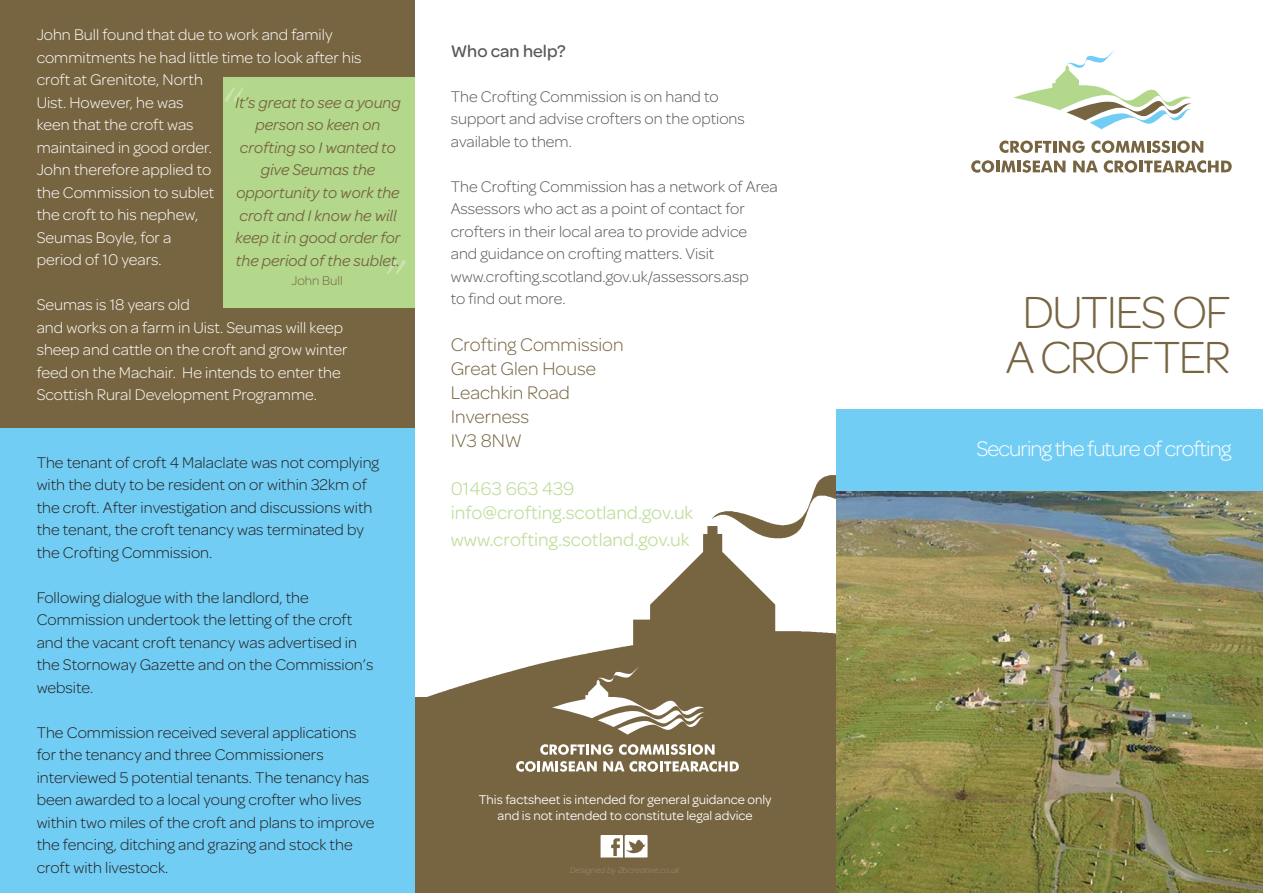
<style>
.page{position:relative;width:1263px;height:893px;background:#fff}
.page>*{position:absolute;margin:0;border:0;box-sizing:border-box;transform-origin:0 0}
.t1{font:italic 300 63.9px "Omnes";color:#cae2ab}
.t2{font:300 48px/45px "Omnes";letter-spacing:-.04em;color:#776441;text-align:center}
.t3{font:300 22.5px "Omnes";letter-spacing:-.04em;color:#fff}
.t4{font:300 19.5px/24px "Omnes";color:#776441}
.t5{font:19.5px/27px "Omnes";color:#c2dfa1}
.t6{font:300 19.5px "Omnes";color:#b3d88c}
.t7{font:500 18px "Omnes";color:#58595b}
.t8{font:300 16.5px/22.5px "Omnes";color:#231f20}
.t9{font:300 16.5px/22.5px "Omnes";color:#fff}
.t10{font:300 16.5px/22.5px "Omnes";color:#58595b}
.t11{font:italic 16.5px/22.5px "Omnes";color:#776441;text-align:center}
.t12{font:13.5px/16.2px "Omnes";color:#fff;text-align:center}
.t13{font:300 13.5px "Omnes";color:#776441}
.t14{font:italic 300 9px "Omnes";color:#9d8c6e}
</style>
<div class="page">
<div style="left:406px;top:698px;width:431px;height:195px;background:#776441"></div>
<div style="left:0;top:0;width:415px;height:893px;background:#776441"></div>
<div style="left:0;top:428px;width:415px;height:465px;background:#72cdf4"></div>
<img style="left:600px;top:835px;width:48px;height:23px">
<img style="left:415px;top:475px;width:421px;height:223px">
<svg style="left:552px;top:666px;width:153px;height:69px"></svg>
<svg style="left:540px;top:744px;width:73px;height:11px"></svg>
<svg style="left:619px;top:744px;width:96px;height:11px"></svg>
<svg style="left:516px;top:761px;width:81px;height:11px"></svg>
<svg style="left:603px;top:761px;width:136px;height:11px"></svg>
<img style="left:836px;top:491px;width:427px;height:402px">
<svg style="left:1013px;top:50px;width:179px;height:79px"></svg>
<svg style="left:999px;top:141px;width:86px;height:12px"></svg>
<svg style="left:1091px;top:141px;width:112px;height:12px"></svg>
<svg style="left:971px;top:160px;width:44px;height:13px"></svg>
<hr style="left:1017px;top:161px;width:4px;height:11px;background:#776441">
<svg style="left:1022px;top:160px;width:43px;height:13px"></svg>
<svg style="left:1073px;top:161px;width:25px;height:11px"></svg>
<svg style="left:1104px;top:160px;width:128px;height:13px"></svg>
<div style="left:836px;top:409px;width:427px;height:82px;background:#72cdf4"></div>
<div style="left:223px;top:77px;width:192px;height:231px;background:#b3d88c"></div>
<p class="t9" style="left:37px;top:25px;width:326px">John Bull found that due to work and family commitments he had little time to look after his croft at Grenitote, North<br>Uist. However, he was<br>keen that the croft was<br>maintained in good order.<br>John therefore applied to<br>the Commission to sublet<br>the croft to his nephew,<br>Seumas Boyle, for a<br>period of 10 years.</p>
<p class="t9" style="left:37px;top:295px;width:312px">Seumas is 18 years old<br>and works on a farm in Uist. Seumas will keep sheep and cattle on the croft and grow winter feed on the Machair. He intends to enter the Scottish Rural Development Programme.</p>
<h1 class="t1" style="left:219px;top:86px;width:23px">“</h1>
<p class="t11" style="left:235px;top:93px;width:167px">It’s great to see a young person so keen on crofting so I wanted to give Seumas the opportunity to work the croft and I know he will keep it in good order for the period of the sublet.</p>
<h1 class="t1" style="left:412px;top:275px;width:23px;rotate:-180deg">“</h1>
<p class="t13" style="left:292px;top:276px;width:53px">John Bull</p>
<p class="t8" style="left:37px;top:453px;width:344px">The tenant of croft 4 Malaclate was not complying with the duty to be resident on or within 32km of the croft. After investigation and discussions with the tenant, the croft tenancy was terminated by the Crofting Commission.</p>
<p class="t8" style="left:37px;top:588px;width:338px">Following dialogue with the landlord, the Commission undertook the letting of the croft and the vacant croft tenancy was advertised in the Stornoway Gazette and on the Commission’s website.</p>
<p class="t8" style="left:37px;top:723px;width:339px">The Commission received several applications for the tenancy and three Commissioners interviewed 5 potential tenants. The tenancy has been awarded to a local young crofter who lives within two miles of the croft and plans to improve the fencing, ditching and grazing and stock the croft with livestock.</p>
<p class="t7" style="left:451px;top:44px;width:116px">Who can help?</p>
<p class="t10" style="left:451px;top:86px;width:296px">The Crofting Commission is on hand to support and advise crofters on the options available to them.</p>
<p class="t10" style="left:451px;top:176px;width:329px">The Crofting Commission has a network of Area Assessors who act as a point of contact for crofters in their local area to provide advice and guidance on crofting matters. Visit www.crofting.scotland.gov.uk/assessors.asp<br>to find out more.</p>
<p class="t4" style="left:451px;top:334px;width:174px">Crofting Commission<br>Great Glen House<br>Leachkin Road<br>Inverness<br>IV3 8NW</p>
<p class="t6" style="left:451px;top:481px;width:125px">01463 663 439</p>
<p class="t5" style="left:451px;top:501px;width:244px">info@crofting.scotland.gov.uk www.crofting.scotland.gov.uk</p>
<p class="t12" style="left:479px;top:793px;width:294px">This factsheet is intended for general guidance only and is not intended to constitute legal advice</p>
<p class="t14" style="left:570px;top:867px;width:111px">Designed by 2bcreative.co.uk</p>
<h2 class="t2" style="left:1006px;top:294px;width:227px">DUTIES OF<br>A CROFTER</h2>
<h3 class="t3" style="left:976px;top:440px;width:256px">Securing the future of crofting</h3>
</div>
